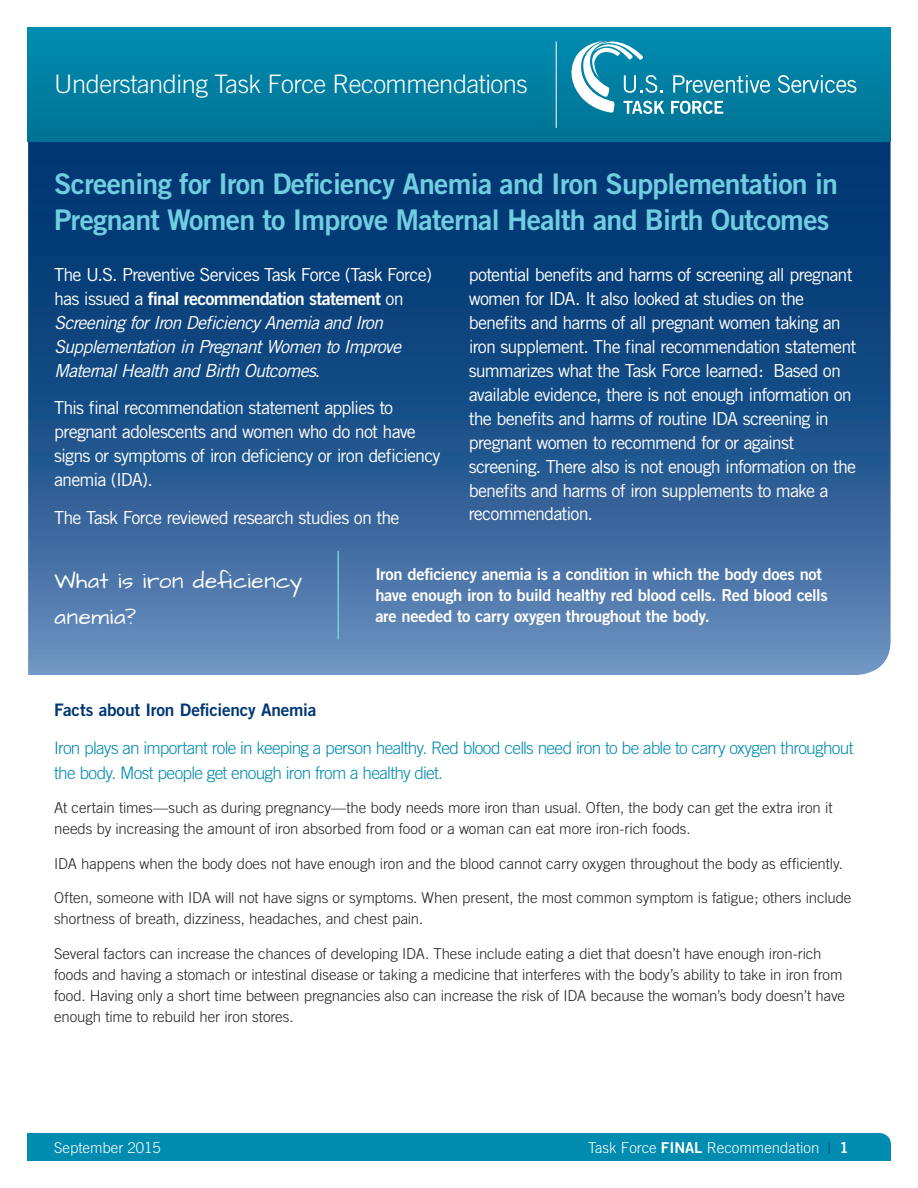
<style>
.page{position:relative;width:918px;height:1188px;background:#fff}
.page>*{position:absolute;margin:0;border:0;box-sizing:border-box;transform-origin:0 0}
.t1{font:28.5px/36px "Trade Gothic Bold Two";letter-spacing:-.025em;color:#71cee1}
.t2{font:300 25.5px "Trade Gothic";letter-spacing:-.02em;color:#fff}
.t3{font:22.5px/36px "Architects Daughter";letter-spacing:.025em;color:#fff}
.t4{font:18px/24px "Trade Gothic";letter-spacing:-.045em;color:#fff}
.t5{font:italic 18px/24px "Trade Gothic";letter-spacing:-.05em;color:#fff}
.t6{font:300 17.25px/24.8px "Trade Gothic";letter-spacing:-.04em;color:#008bb0}
.t7{font:17.25px "Trade Gothic Bold Two";letter-spacing:-.01em;color:#013874}
.t8{font:16.5px/21px "Trade Gothic Bold Two";letter-spacing:-.02em;color:#fff}
.t9{font:300 15px/21px "Trade Gothic";letter-spacing:-.005em;color:#231f20}
.t10{font:300 15px "Trade Gothic";color:#fff}
.s1{font-style:normal}
.s2{font-family:"Trade Gothic Bold Two";font-style:normal}
.s3{font-family:"Trade Gothic Bold Two";font-weight:400}
.s4{color:#013874}
</style>
<div class="page">
<svg style="left:28px;top:141px;width:863px;height:534px;background:#25578e"></svg>
<div style="left:28px;top:27px;width:862px;height:114px;background:linear-gradient(to bottom,#008cb1,#007394)"></div>
<hr style="left:556px;top:42px;width:1px;height:86px;background:#fff">
<div style="left:27px;top:1133px;width:864px;height:28px;background:#008bb0"></div>
<svg style="left:778px;top:75px;width:78px;height:18px"></svg>
<svg style="left:671px;top:101px;width:52px;height:13px"></svg>
<svg style="left:568px;top:41px;width:96px;height:73px"></svg>
<svg style="left:673px;top:75px;width:97px;height:18px;background:#44a1bb"></svg>
<hr style="left:338px;top:551px;width:1px;height:88px;background:#71cee1">
<p class="t2" style="left:54px;top:69px;width:475px">Understanding Task Force Recommendations</p>
<h1 class="t1" style="left:54px;top:165px;width:785px">Screening for Iron Deficiency Anemia and Iron Supplementation in<br>Pregnant Women to Improve Maternal Health and Birth Outcomes</h1>
<p class="t5" style="left:54px;top:262px;width:379px"><span class="s1">The U.S. Preventive Services Task Force (Task Force) has issued a</span> <span class="s2">final recommendation statement</span> <span class="s1">on </span>Screening for Iron Deficiency Anemia and Iron Supplementation in Pregnant Women to Improve Maternal Health and Birth Outcomes<span class="s1">.</span></p>
<p class="t4" style="left:54px;top:395px;width:388px">This final recommendation statement applies to pregnant adolescents and women who do not have signs or symptoms of iron deficiency or iron deficiency anemia (IDA).</p>
<p class="t4" style="left:54px;top:505px;width:347px">The Task Force reviewed research studies on the</p>
<p class="t4" style="left:469px;top:262px;width:389px">potential benefits and harms of screening all pregnant women for IDA. It also looked at studies on the benefits and harms of all pregnant women taking an iron supplement. The final recommendation statement summarizes what the Task Force learned: Based on available evidence, there is not enough information on the benefits and harms of routine IDA screening in pregnant women to recommend for or against screening. There also is not enough information on the benefits and harms of iron supplements to make a recommendation.</p>
<h2 class="t3" style="left:54px;top:563px;width:249px">What is iron deficiency anemia?</h2>
<p class="t8" style="left:375px;top:564px;width:454px">Iron deficiency anemia is a condition in which the body does not have enough iron to build healthy red blood cells. Red blood cells are needed to carry oxygen throughout the body.</p>
<h2 class="t7" style="left:54px;top:699px;width:264px">Facts about Iron Deficiency Anemia</h2>
<p class="t6" style="left:54px;top:735px;width:801px">Iron plays an important role in keeping a person healthy. Red blood cells need iron to be able to carry oxygen throughout the body. Most people get enough iron from a healthy diet.</p>
<p class="t9" style="left:54px;top:797px;width:780px">At certain times—such as during pregnancy—the body needs more iron than usual. Often, the body can get the extra iron it needs by increasing the amount of iron absorbed from food or a woman can eat more iron-rich foods.</p>
<p class="t9" style="left:54px;top:853px;width:790px">IDA happens when the body does not have enough iron and the blood cannot carry oxygen throughout the body as efficiently.</p>
<p class="t9" style="left:54px;top:887px;width:799px">Often, someone with IDA will not have signs or symptoms. When present, the most common symptom is fatigue; others include shortness of breath, dizziness, headaches, and chest pain.</p>
<p class="t9" style="left:54px;top:943px;width:792px">Several factors can increase the chances of developing IDA. These include eating a diet that doesn’t have enough iron-rich foods and having a stomach or intestinal disease or taking a medicine that interferes with the body’s ability to take in iron from food. Having only a short time between pregnancies also can increase the risk of IDA because the woman’s body doesn’t have enough time to rebuild her iron stores.</p>
<p class="t10" style="left:54px;top:1138px;width:108px">September 2015</p>
<p class="t10" style="left:588px;top:1138px;width:262px">Task Force <span class="s3">FINAL</span> Recommendation <span class="s4">|</span> <span class="s3">1</span></p>
</div>
